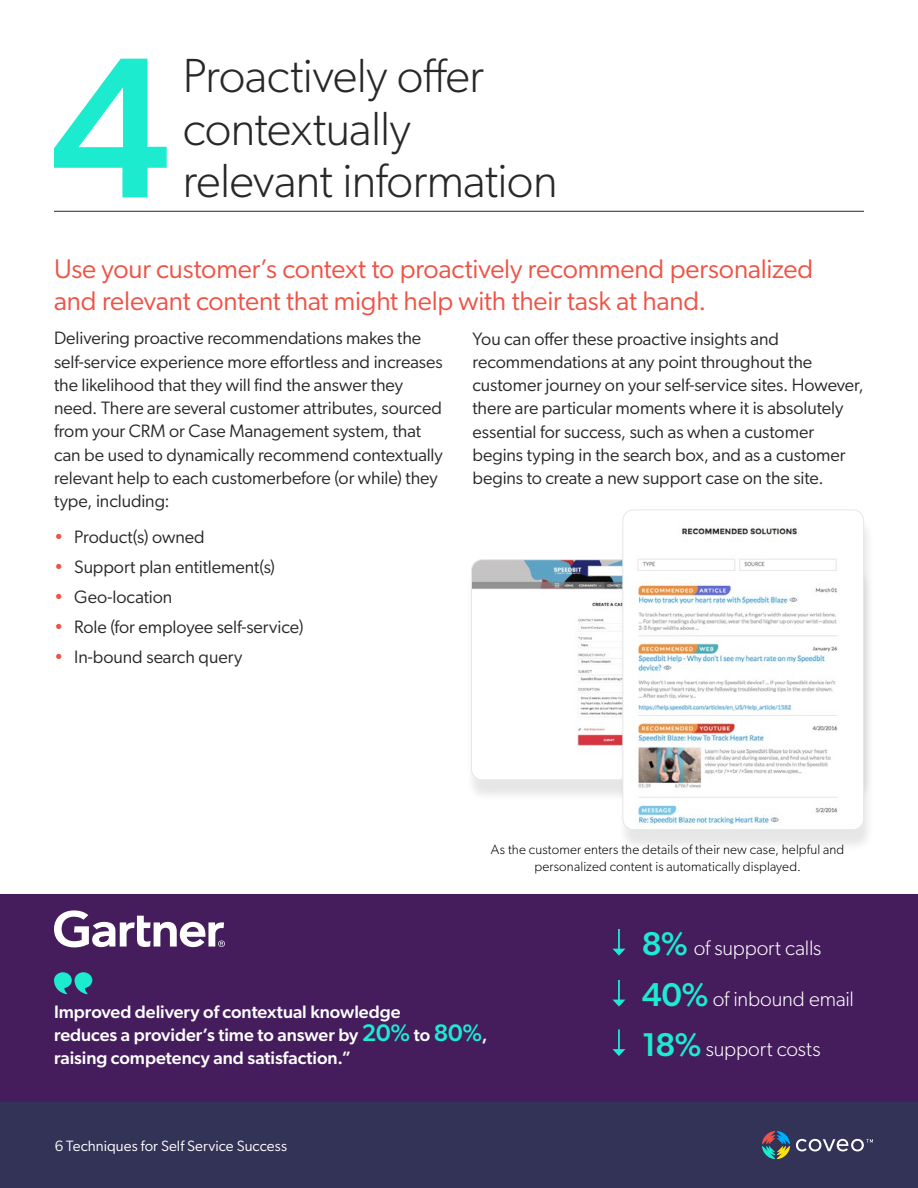
<style>
.page{position:relative;width:918px;height:1188px;background:#fff}
.page>*{position:absolute;margin:0;border:0;box-sizing:border-box;transform-origin:0 0}
.t1{font:500 200.1px "Gibson";color:#1cebcf}
.t2{font:300 48px/52.5px "Gibson";letter-spacing:-.01em;color:#282829}
.t3{font:27px/31.5px "Gibson";letter-spacing:-.005em;color:#f05245}
.t4{font:300 21px "Gibson";letter-spacing:-.005em;color:#fff}
.t5{font:18px/23.2px "Gibson";letter-spacing:-.005em;color:#282829}
.t6{font:500 18px/23.2px "Gibson";letter-spacing:-.005em;color:#fff}
.t7{font:15px "Gibson";letter-spacing:.005em;color:#fff}
.t8{font:300 13.5px/16.2px "Gibson";letter-spacing:.01em;color:#000;text-align:center}
.s1{color:#f05245}
.s2{font-size:24px;color:#1cebcf}
.s3{font-weight:500;font-size:33px;color:#1cebcf}
</style>
<div class="page">
<div style="left:0;top:1102px;width:918px;height:86px;background:#333357"></div>
<svg style="left:796px;top:1139px;width:77px;height:12px"></svg>
<svg style="left:762px;top:1131px;width:28px;height:28px"></svg>
<div style="left:0;top:894px;width:918px;height:208px;background:#451c5c"></div>
<hr style="left:54px;top:211px;width:810px;height:1px;background:#282829">
<div style="left:466px;top:566px;width:408px;height:237px;background:#000;opacity:.1"></div>
<img style="left:471px;top:560px;width:146px;height:220px">
<div style="left:617px;top:516px;width:257px;height:337px;background:#000;opacity:.1"></div>
<img style="left:623px;top:511px;width:241px;height:319px">
<div style="left:622px;top:509px;width:242px;height:321px;border:1px solid #e5e8e8;border-radius:11px"></div>
<svg style="left:54px;top:910px;width:171px;height:38px"></svg>
<hr style="left:618px;top:929px;width:2px;height:21px;background:#1cebcf">
<svg style="left:613px;top:949px;width:12px;height:7px"></svg>
<hr style="left:618px;top:980px;width:2px;height:21px;background:#1cebcf">
<svg style="left:613px;top:1000px;width:12px;height:7px"></svg>
<hr style="left:618px;top:1029px;width:2px;height:21px;background:#1cebcf">
<svg style="left:612px;top:1049px;width:13px;height:7px"></svg>
<svg style="left:54px;top:972px;width:38px;height:22px"></svg>
<h1 class="t1" style="left:49px;top:8px;width:123px">4</h1>
<h2 class="t2" style="left:183px;top:49px;width:376px">Proactively offer contextually relevant information</h2>
<h3 class="t3" style="left:54px;top:253px;width:761px">Use your customer’s context to proactively recommend personalized and relevant content that might help with their task at hand.</h3>
<p class="t5" style="left:54px;top:326px;width:390px">Delivering proactive recommendations makes the self-service experience more effortless and increases the likelihood that they will find the answer they need. There are several customer attributes, sourced from your CRM or Case Management system, that can be used to dynamically recommend contextually relevant help to each customerbefore (or while) they type, including:</p>
<p class="t5" style="left:54px;top:525px;width:152px"><span class="s1">•</span> Product(s) owned</p>
<p class="t5" style="left:54px;top:555px;width:223px"><span class="s1">•</span> Support plan entitlement(s)</p>
<p class="t5" style="left:54px;top:585px;width:120px"><span class="s1">•</span> Geo-location</p>
<p class="t5" style="left:54px;top:615px;width:251px"><span class="s1">•</span> Role (for employee self-service)</p>
<p class="t5" style="left:54px;top:645px;width:190px"><span class="s1">•</span> In-bound search query</p>
<p class="t5" style="left:472px;top:326px;width:393px">You can offer these proactive insights and recommendations at any point throughout the customer journey on your self-service sites. However, there are particular moments where it is absolutely essential for success, such as when a customer begins typing in the search box, and as a customer begins to create a new support case on the site.</p>
<p class="t8" style="left:491px;top:842px;width:355px">As the customer enters the details of their new case, helpful and personalized content is automatically displayed.</p>
<p class="t6" style="left:54px;top:1000px;width:435px">Improved delivery of contextual knowledge<br>reduces a provider’s time to answer by <span class="s2">20%</span> to <span class="s2">80%</span>, raising competency and satisfaction.”</p>
<p class="t7" style="left:55px;top:1137px;width:234px">6 Techniques for Self Service Success</p>
<p class="t4" style="left:642px;top:935px;width:181px"><span class="s3">8%</span> of support calls</p>
<p class="t4" style="left:642px;top:986px;width:214px"><span class="s3">40%</span> of inbound email</p>
<p class="t4" style="left:642px;top:1036px;width:180px"><span class="s3">18%</span> support costs</p>
</div>
